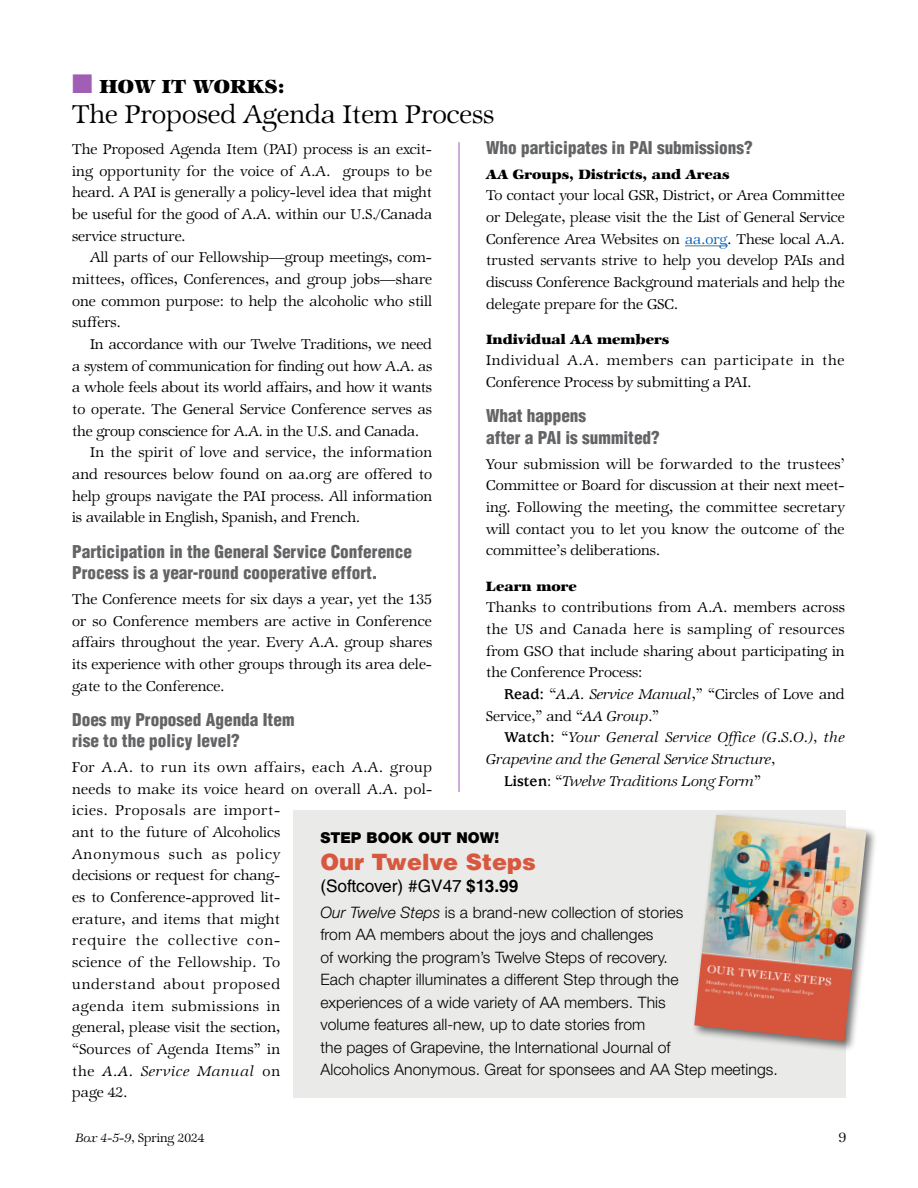
<style>
.page{position:relative;width:918px;height:1188px;background:#fff}
.page>*{position:absolute;margin:0;border:0;box-sizing:border-box;transform-origin:0 0}
.t1{font:300 28.5px "Zapf Internatl IT Cby BT";color:#000}
.t2{font:900 22.5px "Helvetica LT Std";color:#d8583f}
.t3{font:800 21px "Zapf Internatl IT Cby BT";letter-spacing:.01em;color:#000}
.t4{font:900 condensed 17.25px/21.8px "Helvetica LT Std";color:#636466}
.t5{font:17.25px "Helvetica LT Std";color:#000}
.t6{font:300 15.75px/21.6px "Zapf Internatl IT Cby BT";color:#000;text-align:justify}
.t7{font:300 15.75px/21.6px "Zapf Internatl IT Cby BT";letter-spacing:.02em;color:#000}
.t8{font:300 15.75px/22.5px "Helvetica Neue LT Std";letter-spacing:.005em;color:#000}
.t9{font:300 15.75px/21.6px "Zapf Internatl IT Cby BT";letter-spacing:.045em;color:#000}
.t10{font:italic 300 15.75px "Zapf Internatl IT Cby BT";color:#000}
.t11{font:italic 300 15.75px "Zapf Internatl IT Cby BT";letter-spacing:.02em;color:#000}
.t12{font:800 15px "Zapf Internatl IT Cby BT";color:#000}
.t13{font:900 15px "Helvetica Neue LT Std";color:#000}
.t14{font:300 15px "Zapf Internatl IT Cby BT";color:#000}
.t15{font:300 13.5px "Zapf Internatl IT Cby BT";color:#000}
.s1{color:#a05eb5}
.s2{font-style:italic}
.s3{color:#0563c1}
.s4{font-family:"Usherwood Std";font-weight:700}
.s5{font-family:"Usherwood Std";font-weight:700;font-style:normal}
.s6{font-style:normal}
.s7{font-weight:700}
</style>
<div class="page">
<hr style="left:685px;top:246px;width:43px;height:1px;background:#467886">
<hr style="left:459px;top:142px;width:1px;height:650px;background:#a05eb5">
<div style="left:294px;top:810px;width:552px;height:288px;background:#eaeae9"></div>
<div style="left:691px;top:812px;width:187px;height:241px;background:#000;opacity:.55"></div>
<img style="left:694px;top:815px;width:173px;height:226px">
<h3 class="t3" style="left:72px;top:74px;width:214px"><span class="s1">■</span> HOW IT WORKS:</h3>
<h1 class="t1" style="left:72px;top:98px;width:424px">The Proposed Agenda Item Process</h1>
<p class="t6" style="left:72px;top:138px;width:361px">The Proposed Agenda Item (PAI) process is an excit&shy;ing opportunity for the voice of A.A. groups to be heard. A PAI is generally a policy-level idea that might be useful for the good of A.A. within our U.S./Canada service structure.</p>
<p class="t6" style="left:72px;top:247px;width:362px;text-indent:18px">All parts of our Fellowship—group meetings, com&shy;mittees, offices, Conferences, and group jobs—share one common purpose: to help the alcoholic who still suffers.</p>
<p class="t6" style="left:90px;top:333px;width:343px">In accordance with our Twelve Traditions, we need</p>
<p class="t6" style="left:72px;top:355px;width:361px">a system of communication for finding out how A.A. as</p>
<p class="t6" style="left:72px;top:377px;width:361px">a whole feels about its world affairs, and how it wants</p>
<p class="t6" style="left:72px;top:398px;width:361px">to operate. The General Service Conference serves as</p>
<p class="t6" style="left:72px;top:420px;width:348px">the group conscience for A.A. in the U.S. and Canada.</p>
<p class="t6" style="left:90px;top:442px;width:344px">In the spirit of love and service, the information</p>
<p class="t6" style="left:72px;top:464px;width:361px">and resources below found on aa.org are offered to</p>
<p class="t6" style="left:72px;top:485px;width:361px">help groups navigate the PAI process. All information</p>
<p class="t6" style="left:72px;top:507px;width:289px">is available in English, Spanish, and French.</p>
<p class="t4" style="left:72px;top:540px;width:342px">Participation in the General Service Conference<br>Process is a year-round cooperative effort.</p>
<p class="t6" style="left:72px;top:588px;width:361px">The Conference meets for six days a year, yet the 135 or so Conference members are active in Conference affairs throughout the year. Every A.A. group shares its experience with other groups through its area dele&shy;gate to the Conference.</p>
<p class="t4" style="left:72px;top:708px;width:224px">Does my Proposed Agenda Item rise to the policy level?</p>
<p class="t7" style="left:72px;top:757px;width:362px">For A.A. to run its own affairs, each A.A. group needs to make its voice heard on overall A.A. pol&shy;icies. Proposals are import-<br>ant to the future of Alcoholics<br>Anonymous such as policy<br>decisions or request for chang-<br>es to Conference-approved lit-<br>erature, and items that might<br>require the collective con-<br>science of the Fellowship. To<br>understand about proposed<br>agenda item submissions in<br>general, please visit the section,<br>“Sources of Agenda Items” in<br>the <span class="s2">A.A. Service Manual</span> on<br>page 42.</p>
<p class="t4" style="left:486px;top:137px;width:268px">Who participates in PAI submissions?</p>
<p class="t12" style="left:486px;top:165px;width:245px">AA Groups, Districts, and Areas</p>
<p class="t6" style="left:486px;top:185px;width:360px">To contact your local GSR, District, or Area Committee or Delegate, please visit the the List of General Service Conference Area Websites on <span class="s3">aa.org</span>. These local A.A. trusted servants strive to help you develop PAIs and discuss Conference Background materials and help the delegate prepare for the GSC.</p>
<p class="t12" style="left:486px;top:330px;width:185px">Individual AA members</p>
<p class="t9" style="left:486px;top:350px;width:360px">Individual A.A. members can participate in the<br>Conference Process by submitting a PAI.</p>
<p class="t4" style="left:486px;top:405px;width:175px">What happens<br>after a PAI is summited?</p>
<p class="t6" style="left:486px;top:453px;width:360px">Your submission will be forwarded to the trustees’ Committee or Board for discussion at their next meet&shy;ing. Following the meeting, the committee secretary will contact you to let you know the outcome of the committee’s deliberations.</p>
<p class="t12" style="left:486px;top:577px;width:92px">Learn more</p>
<p class="t6" style="left:486px;top:597px;width:360px">Thanks to contributions from A.A. members across the US and Canada here is sampling of resources from GSO that include sharing about participating in the Conference Process:</p>
<p class="t6" style="left:486px;top:683px;width:360px;text-indent:18px"><span class="s4">Read:</span> “<span class="s2">A.A. Service Manual</span>,” “Circles of Love and<br>Service,” and “<span class="s2">AA Group</span>.”</p>
<p class="t11" style="left:504px;top:728px;width:342px"><span class="s5">Watch:</span> <span class="s6">“</span>Your General Service Office (G.S.O.), the</p>
<p class="t10" style="left:486px;top:750px;width:291px">Grapevine and the General Service Structure,</p>
<p class="t10" style="left:504px;top:772px;width:259px"><span class="s5">Listen</span><span class="s6">: “</span>Twelve Traditions Long Form<span class="s6">”</span></p>
<p class="t13" style="left:320px;top:829px;width:180px">STEP BOOK OUT NOW!</p>
<h2 class="t2" style="left:320px;top:847px;width:217px">Our Twelve Steps</h2>
<p class="t5" style="left:320px;top:876px;width:199px">(Softcover) #GV47 <span class="s7">$13.99</span></p>
<p class="t8" style="left:320px;top:901px;width:459px"><span class="s2">Our Twelve Steps</span> is a brand-new collection of stories<br>from AA members about the joys and challenges<br>of working the program’s Twelve Steps of recovery.<br>Each chapter illuminates a different Step through the<br>experiences of a wide variety of AA members. This<br>volume features all-new, up to date stories from<br>the pages of Grapevine, the International Journal of<br>Alcoholics Anonymous. Great for sponsees and AA Step meetings.</p>
<p class="t15" style="left:76px;top:1130px;width:130px"><span class="s2">Box 4-5-9,</span> Spring 2024</p>
<p class="t14" style="left:839px;top:1128px;width:9px">9</p>
</div>
